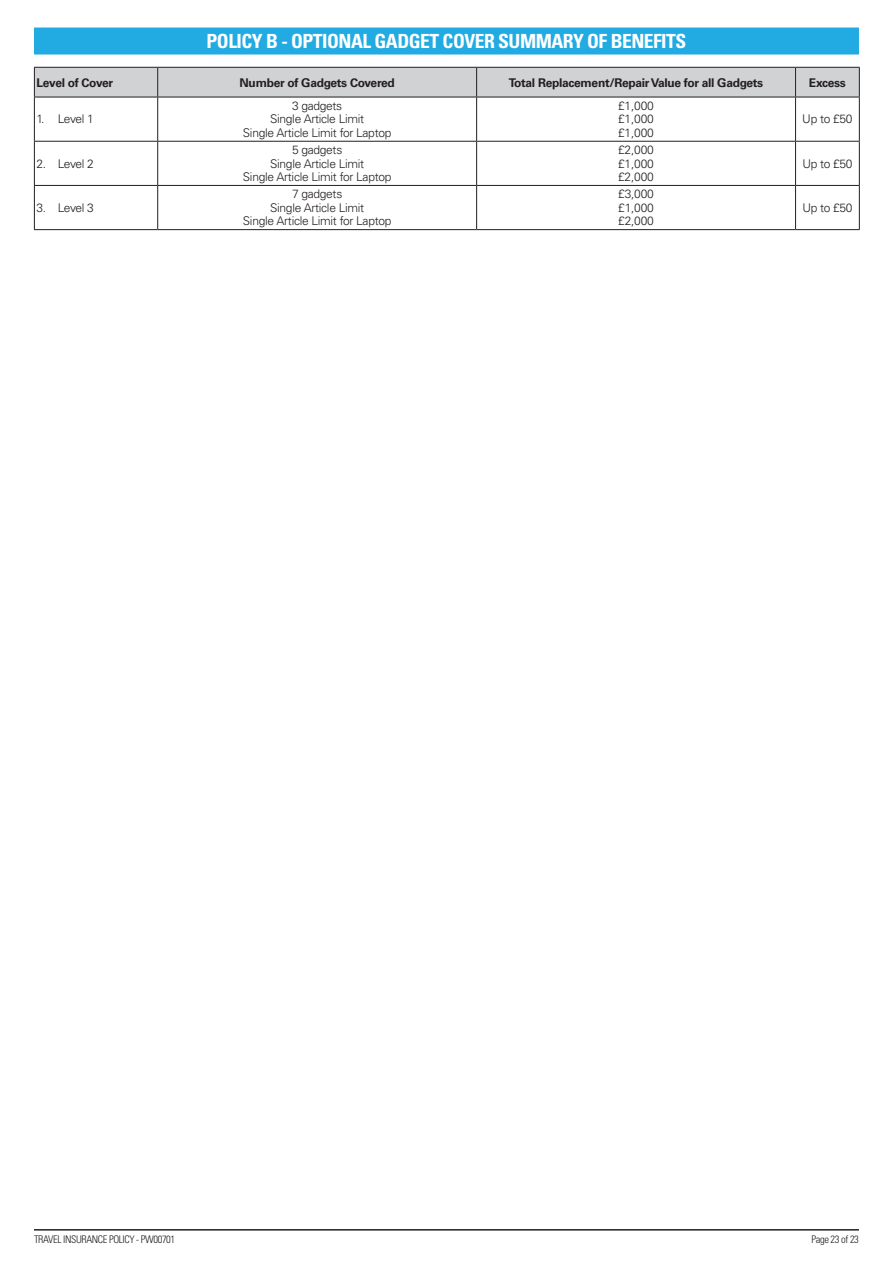
<style>
.page{position:relative;width:893px;height:1263px;background:#fff}
.page>*{position:absolute;margin:0;border:0;box-sizing:border-box;transform-origin:0 0}
.t1{font:700 condensed 19.5px "Univers LT Std";letter-spacing:-.025em;color:#fff}
.t2{font:300 12px/13.5px "Univers LT Std";letter-spacing:-.025em;color:#231f20;text-align:center}
.t3{font:700 12px "Univers LT Std";letter-spacing:-.025em;color:#231f20}
.t4{font:300 condensed 10.5px "Univers LT Std";letter-spacing:-.035em;color:#231f20}
</style>
<div class="page">
<hr style="left:34px;top:1229px;width:825px;height:1px;background:#231f20">
<div style="left:34px;top:28px;width:825px;height:27px;background:#22abe2"></div>
<hr style="left:34px;top:97px;width:124px;height:1px;background:#231f20">
<hr style="left:158px;top:97px;width:319px;height:1px;background:#231f20">
<hr style="left:157px;top:97px;width:1px;height:44px;background:#231f20">
<hr style="left:477px;top:97px;width:318px;height:1px;background:#231f20">
<hr style="left:476px;top:97px;width:1px;height:44px;background:#231f20">
<hr style="left:795px;top:97px;width:65px;height:1px;background:#231f20">
<hr style="left:795px;top:97px;width:1px;height:44px;background:#231f20">
<hr style="left:859px;top:97px;width:1px;height:44px;background:#231f20">
<hr style="left:34px;top:141px;width:124px;height:1px;background:#231f20">
<hr style="left:158px;top:141px;width:319px;height:1px;background:#231f20">
<hr style="left:157px;top:142px;width:1px;height:43px;background:#231f20">
<hr style="left:477px;top:141px;width:318px;height:1px;background:#231f20">
<hr style="left:476px;top:142px;width:1px;height:43px;background:#231f20">
<hr style="left:795px;top:141px;width:65px;height:1px;background:#231f20">
<hr style="left:795px;top:142px;width:1px;height:43px;background:#231f20">
<hr style="left:859px;top:142px;width:1px;height:43px;background:#231f20">
<hr style="left:34px;top:185px;width:124px;height:1px;background:#231f20">
<hr style="left:158px;top:185px;width:319px;height:1px;background:#231f20">
<hr style="left:157px;top:186px;width:1px;height:43px;background:#231f20">
<hr style="left:477px;top:185px;width:318px;height:1px;background:#231f20">
<hr style="left:476px;top:186px;width:1px;height:43px;background:#231f20">
<hr style="left:795px;top:185px;width:65px;height:1px;background:#231f20">
<hr style="left:795px;top:186px;width:1px;height:43px;background:#231f20">
<hr style="left:859px;top:186px;width:1px;height:43px;background:#231f20">
<hr style="left:34px;top:229px;width:124px;height:1px;background:#231f20">
<hr style="left:158px;top:229px;width:319px;height:1px;background:#231f20">
<hr style="left:477px;top:229px;width:318px;height:1px;background:#231f20">
<hr style="left:795px;top:229px;width:65px;height:1px;background:#231f20">
<div style="left:34px;top:67px;width:826px;height:30px;background:#d1d2d4"></div>
<hr style="left:158px;top:67px;width:319px;height:1px;background:#231f20">
<hr style="left:477px;top:67px;width:318px;height:1px;background:#231f20">
<hr style="left:795px;top:67px;width:65px;height:1px;background:#231f20">
<hr style="left:34px;top:97px;width:1px;height:44px;background:#231f20">
<hr style="left:34px;top:142px;width:1px;height:43px;background:#231f20">
<hr style="left:34px;top:186px;width:1px;height:43px;background:#231f20">
<h1 class="t1" style="left:207px;top:29px;width:481px">POLICY B - OPTIONAL GADGET COVER SUMMARY OF BENEFITS</h1>
<p class="t3" style="left:37px;top:75px;width:78px">Level of Cover</p>
<p class="t3" style="left:240px;top:75px;width:157px">Number of Gadgets Covered</p>
<p class="t3" style="left:509px;top:75px;width:256px">Total Replacement/Repair Value for all Gadgets</p>
<p class="t3" style="left:809px;top:75px;width:38px">Excess</p>
<p class="t2" style="left:37px;top:112px;width:59px">1. Level 1</p>
<p class="t2" style="left:243px;top:99px;width:150px">3 gadgets<br>Single Article Limit<br>Single Article Limit for Laptop</p>
<p class="t2" style="left:618px;top:99px;width:37px;text-align:justify">£1,000 £1,000 £1,000</p>
<p class="t2" style="left:802px;top:112px;width:52px">Up to £50</p>
<p class="t2" style="left:37px;top:157px;width:59px">2. Level 2</p>
<p class="t2" style="left:37px;top:201px;width:59px">3. Level 3</p>
<p class="t2" style="left:243px;top:143px;width:150px">5 gadgets<br>Single Article Limit<br>Single Article Limit for Laptop</p>
<p class="t2" style="left:618px;top:143px;width:37px;text-align:justify">£2,000 £1,000 £2,000</p>
<p class="t2" style="left:243px;top:187px;width:150px">7 gadgets<br>Single Article Limit<br>Single Article Limit for Laptop</p>
<p class="t2" style="left:618px;top:187px;width:37px;text-align:justify">£3,000 £1,000 £2,000</p>
<p class="t2" style="left:802px;top:157px;width:52px">Up to £50</p>
<p class="t2" style="left:802px;top:201px;width:52px">Up to £50</p>
<p class="t4" style="left:34px;top:1232px;width:143px">TRAVEL INSURANCE POLICY - PW00701</p>
<p class="t4" style="left:811px;top:1232px;width:49px">Page 23 of 23</p>
</div>
